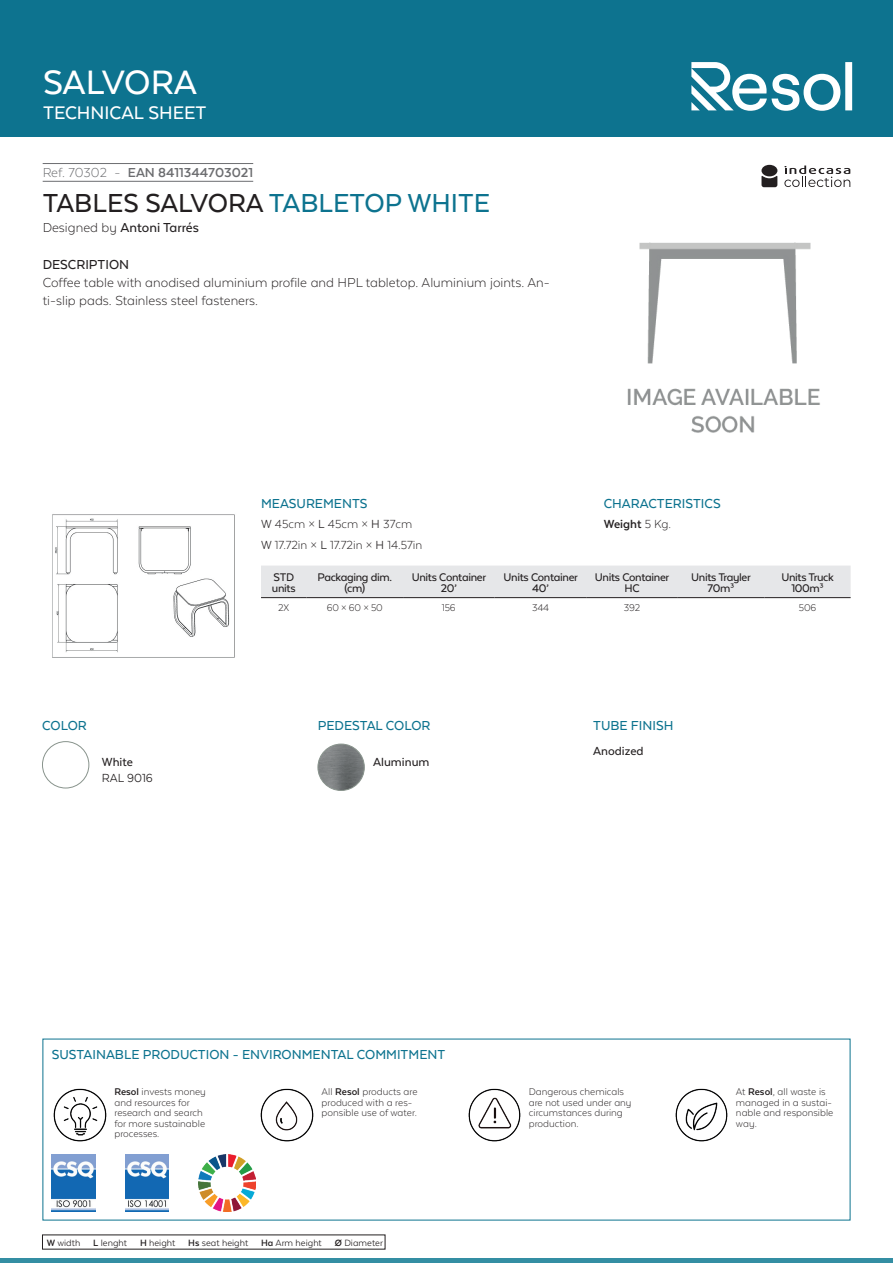
<style>
.page{position:relative;width:893px;height:1263px;background:#fff}
.page>*{position:absolute;margin:0;border:0;box-sizing:border-box;transform-origin:0 0}
.t1{font:500 39px "Texta Alt";letter-spacing:-.01em;color:#fff}
.t2{font:500 30px "Texta Alt";color:#231f20}
.t3{font:500 21px "Texta Alt";color:#fff}
.t4{font:300 15px/18px "Texta Alt";color:#231f20}
.t5{font:500 15px "Texta Alt";color:#0d738f}
.t6{font:500 15px "Texta Alt";color:#231f20}
.t7{font:700 15px "Texta Alt";color:#6c6d70}
.t8{font:300 13.5px/20.4px "Texta Alt";color:#231f20}
.t9{font:500 13.5px "Texta Alt";color:#231f20}
.t10{font:700 13.5px "Texta Alt";color:#231f20}
.t11{font:13.5px "Texta Alt";color:#231f20}
.t12{font:500 12.75px/10.5px "Texta Alt";letter-spacing:-.025em;color:#231f20;text-align:center}
.t13{font:300 11.25px/10.5px "Texta Alt";color:#231f20}
.t14{font:10.5px "Texta Alt";color:#231f20}
.s1{font-weight:300}
.s2{color:#0d738f}
.s3{font-weight:400}
.s4{font-weight:700}
</style>
<div class="page">
<div style="left:0;top:0;width:893px;height:137px;background:#0d738f"></div>
<hr style="left:0;top:1259px;width:893px;height:4px;background:#348ea3">
<svg style="left:691px;top:62px;width:161px;height:49px"></svg>
<hr style="left:43px;top:163px;width:210px;height:1px;background:#6c6d70">
<hr style="left:43px;top:181px;width:210px;height:1px;background:#6c6d70">
<img style="left:627px;top:242px;width:193px;height:191px">
<img style="left:42px;top:742px;width:47px;height:46px;border-radius:23px">
<div style="left:42px;top:741px;width:47px;height:47px;border:1px solid #89948d;border-radius:50%"></div>
<img style="left:318px;top:744px;width:46px;height:46px;border-radius:23px">
<div style="left:318px;top:744px;width:46px;height:47px;border:1px solid #89948d;border-radius:50%"></div>
<img style="left:52px;top:514px;width:183px;height:144px">
<div style="left:261px;top:565px;width:590px;height:32px;background:#e6e7e9"></div>
<hr style="left:261px;top:597px;width:46px;height:1px;background:#231f20">
<hr style="left:307px;top:597px;width:96px;height:1px;background:#231f20">
<hr style="left:403px;top:597px;width:92px;height:1px;background:#231f20">
<hr style="left:495px;top:597px;width:92px;height:1px;background:#231f20">
<hr style="left:587px;top:597px;width:90px;height:1px;background:#231f20">
<hr style="left:677px;top:597px;width:88px;height:1px;background:#231f20">
<hr style="left:765px;top:597px;width:86px;height:1px;background:#231f20">
<img style="left:53px;top:1088px;width:54px;height:54px">
<img style="left:260px;top:1088px;width:54px;height:54px">
<img style="left:468px;top:1088px;width:53px;height:54px">
<img style="left:675px;top:1088px;width:53px;height:54px">
<img style="left:52px;top:1155px;width:43px;height:56px">
<img style="left:125px;top:1155px;width:44px;height:56px">
<img style="left:199px;top:1155px;width:56px;height:56px">
<div style="left:761px;top:165px;width:16px;height:11px;background:#231f20;border-radius:50%"></div>
<svg style="left:761px;top:175px;width:16px;height:12px"></svg>
<svg style="left:784px;top:165px;width:66px;height:22px"></svg>
<h1 class="t1" style="left:43px;top:62px;width:155px">SALVORA</h1>
<h3 class="t3" style="left:43px;top:102px;width:165px">TECHNICAL SHEET</h3>
<h3 class="t7" style="left:43px;top:164px;width:212px"><span class="s1">Ref. 70302 -</span> EAN 8411344703021</h3>
<h2 class="t2" style="left:43px;top:188px;width:449px">TABLES SALVORA <span class="s2">TABLETOP WHITE</span></h2>
<h3 class="t6" style="left:43px;top:219px;width:158px"><span class="s1">Designed by</span> Antoni Tarrés</h3>
<h3 class="t6" style="left:43px;top:257px;width:88px">DESCRIPTION</h3>
<h3 class="t4" style="left:43px;top:273px;width:509px">Coffee table with anodised aluminium profile and HPL tabletop. Aluminium joints. An&shy;ti-slip pads. Stainless steel fasteners.</h3>
<h3 class="t5" style="left:42px;top:718px;width:46px">COLOR</h3>
<p class="t9" style="left:102px;top:755px;width:33px">White</p>
<p class="t11" style="left:102px;top:771px;width:52px">RAL 9016</p>
<h3 class="t5" style="left:261px;top:495px;width:108px">MEASUREMENTS</h3>
<p class="t8" style="left:261px;top:514px;width:163px"><span class="s3">W</span> 45cm × <span class="s3">L</span> 45cm × <span class="s3">H</span> 37cm<br><span class="s3">W</span> 17.72in × <span class="s3">L</span> 17.72in × <span class="s3">H</span> 14.57in</p>
<p class="t12" style="left:272px;top:572px;width:25px;text-align:left">STD units</p>
<p class="t12" style="left:317px;top:572px;width:76px">Packaging dim. (cm)</p>
<p class="t12" style="left:412px;top:572px;width:76px">Units Container<br>20’</p>
<p class="t12" style="left:504px;top:572px;width:76px">Units Container<br>40’</p>
<p class="t12" style="left:595px;top:572px;width:76px">Units Container<br>HC</p>
<p class="t12" style="left:691px;top:572px;width:61px">Units Trayler<br>70m³</p>
<p class="t12" style="left:781px;top:572px;width:54px">Units Truck<br>100m³</p>
<p class="t13" style="left:278px;top:602px;width:12px">2X</p>
<p class="t13" style="left:327px;top:602px;width:57px">60 × 60 × 50</p>
<p class="t13" style="left:442px;top:602px;width:15px">156</p>
<p class="t13" style="left:532px;top:602px;width:18px">344</p>
<p class="t13" style="left:624px;top:602px;width:18px">392</p>
<p class="t13" style="left:799px;top:602px;width:19px">506</p>
<h3 class="t5" style="left:604px;top:495px;width:118px">CHARACTERISTICS</h3>
<p class="t10" style="left:604px;top:517px;width:69px">Weight <span class="s1">5 Kg.</span></p>
<h3 class="t5" style="left:318px;top:718px;width:114px">PEDESTAL COLOR</h3>
<p class="t9" style="left:373px;top:755px;width:58px">Aluminum</p>
<h3 class="t5" style="left:593px;top:718px;width:82px">TUBE FINISH</h3>
<p class="t9" style="left:593px;top:744px;width:52px">Anodized</p>
<h3 class="t5" style="left:52px;top:1047px;width:395px">SUSTAINABLE PRODUCTION - ENVIRONMENTAL COMMITMENT</h3>
<p class="t13" style="left:114px;top:1086px;width:93px"><span class="s4">Resol</span> invests money and resources for research and search for more sustainable processes.</p>
<p class="t13" style="left:322px;top:1086px;width:97px">All <span class="s4">Resol</span> products are produced with a res&shy;ponsible use of water.</p>
<p class="t13" style="left:529px;top:1086px;width:104px">Dangerous chemicals are not used under any circumstances during production.</p>
<p class="t13" style="left:736px;top:1086px;width:99px">At <span class="s4">Resol</span>, all waste is managed in a sustai&shy;nable and responsible way.</p>
<p class="t14" style="left:47px;top:1237px;width:338px"><span class="s4">W</span> width <span class="s4">L</span> lenght <span class="s4">H</span> height <span class="s4">Hs</span> seat height <span class="s4">Ha</span> Arm height <span class="s4">Ø</span> Diameter</p>
</div>
